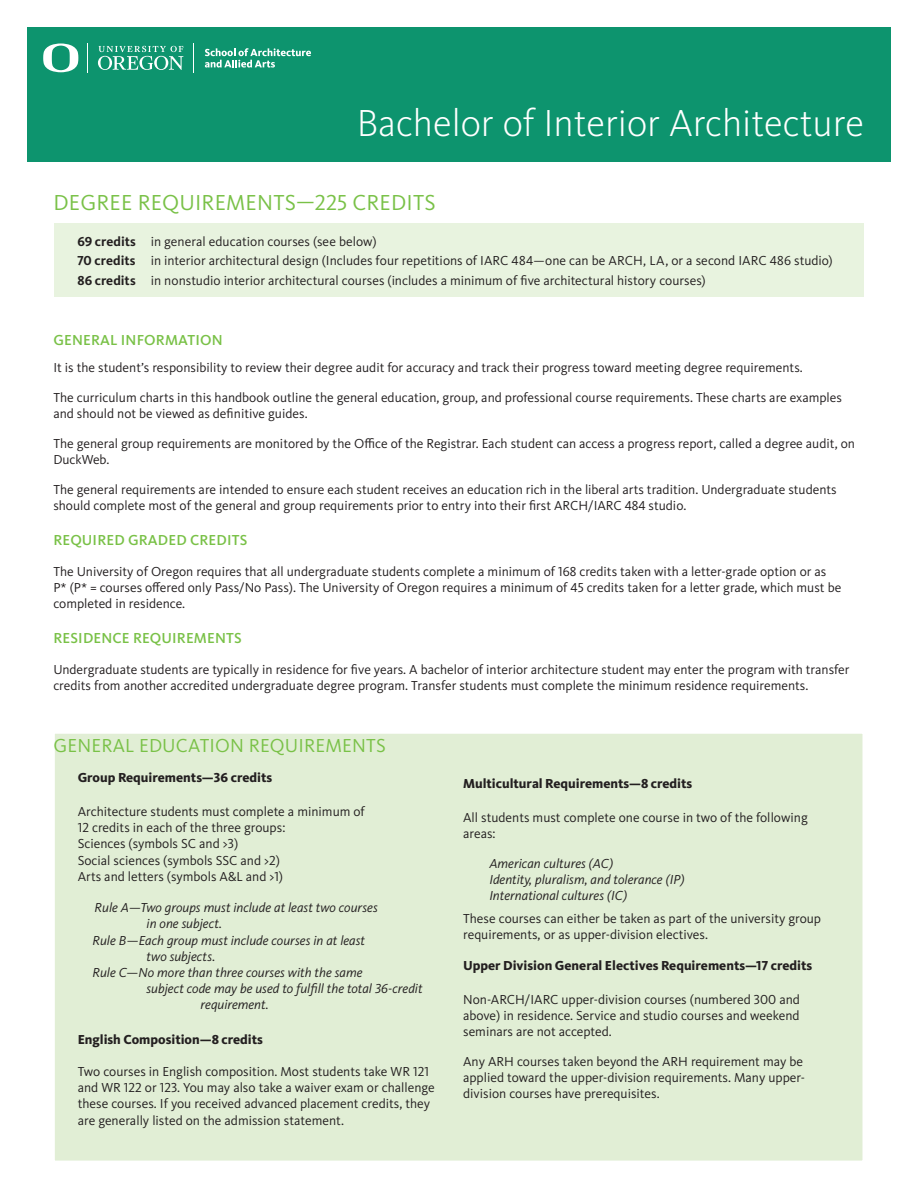
<style>
.page{position:relative;width:918px;height:1188px;background:#fff}
.page>*{position:absolute;margin:0;border:0;box-sizing:border-box;transform-origin:0 0}
.A_Head{font:300 39px "Kievit Pro";color:#fff}
.B_Head{font:22.5px "Kievit Pro";letter-spacing:.01em;color:#79c147}
.B_Head-2{font:19.5px "Kievit Pro";letter-spacing:.01em;color:#79c147}
.D_Head{font:500 15px "Kievit Pro";letter-spacing:.01em;color:#79c147}
.Body{font:13.5px/16.2px "Kievit Pro";color:#231f20}
.Body_Italic{font:italic 13.5px/16.2px "Kievit Pro";color:#231f20}
.C_Head{font:800 13.5px "Kievit Pro";color:#231f20}
.s1{font-weight:700}
</style>
<div class="page">
<div style="left:54px;top:224px;width:810px;height:73px;background:#e8f3df"></div>
<div style="left:27px;top:27px;width:864px;height:134px;background:#0d946e"></div>
<div style="left:54px;top:733px;width:809px;height:428px;background:#e1eed5"></div>
<div style="left:53px;top:732px;width:811px;height:430px;border:2px solid #fff"></div>
<svg style="left:98px;top:46px;width:85px;height:24px"></svg>
<svg style="left:43px;top:43px;width:35px;height:29px"></svg>
<svg style="left:205px;top:48px;width:106px;height:20px"></svg>
<svg style="left:87px;top:43px;width:1px;height:29px"></svg>
<svg style="left:193px;top:43px;width:1px;height:29px"></svg>
<p class="A_Head" style="left:357px;top:100px;width:509px">Bachelor of Interior Architecture</p>
<p class="B_Head" style="left:53px;top:189px;width:384px">DEGREE REQUIREMENTS—225 CREDITS</p>
<p class="Body" style="left:77px;top:233px;width:301px"><span class="s1">69 credits</span> in general education courses (see below)</p>
<p class="Body" style="left:77px;top:252px;width:757px"><span class="s1">70 credits</span> in interior architectural design (Includes four repetitions of IARC 484—one can be ARCH, LA, or a second IARC 486 studio)</p>
<p class="Body" style="left:77px;top:272px;width:630px"><span class="s1">86 credits</span> in nonstudio interior architectural courses (includes a minimum of five architectural history courses)</p>
<p class="D_Head" style="left:53px;top:331px;width:171px">GENERAL INFORMATION</p>
<p class="Body" style="left:53px;top:359px;width:751px">It is the student’s responsibility to review their degree audit for accuracy and track their progress toward meeting degree requirements.</p>
<p class="Body" style="left:53px;top:389px;width:790px">The curriculum charts in this handbook outline the general education, group, and professional course requirements. These charts are examples and should not be viewed as definitive guides.</p>
<p class="Body" style="left:53px;top:435px;width:803px">The general group requirements are monitored by the Office of the Registrar. Each student can access a progress report, called a degree audit, on<br>DuckWeb.</p>
<p class="Body" style="left:53px;top:481px;width:785px">The general requirements are intended to ensure each student receives an education rich in the liberal arts tradition. Undergraduate students should complete most of the general and group requirements prior to entry into their first ARCH/IARC 484 studio.</p>
<p class="D_Head" style="left:53px;top:531px;width:196px">REQUIRED GRADED CREDITS</p>
<p class="Body" style="left:53px;top:563px;width:789px">The University of Oregon requires that all undergraduate students complete a minimum of 168 credits taken with a letter-grade option or as<br>P* (P* = courses offered only Pass/No Pass). The University of Oregon requires a minimum of 45 credits taken for a letter grade, which must be completed in residence.</p>
<p class="D_Head" style="left:53px;top:629px;width:190px">RESIDENCE REQUIREMENTS</p>
<p class="Body" style="left:53px;top:661px;width:798px">Undergraduate students are typically in residence for five years. A bachelor of interior architecture student may enter the program with transfer credits from another accredited undergraduate degree program. Transfer students must complete the minimum residence requirements.</p>
<p class="B_Head-2" style="left:53px;top:734px;width:334px">GENERAL EDUCATION REQUIREMENTS</p>
<p class="C_Head" style="left:78px;top:770px;width:196px">Group Requirements—36 credits</p>
<p class="Body" style="left:78px;top:803px;width:289px">Architecture students must complete a minimum of 12 credits in each of the three groups:<br>Sciences (symbols SC and &gt;3)<br>Social sciences (symbols SSC and &gt;2)<br>Arts and letters (symbols A&amp;L and &gt;1)</p>
<p class="Body_Italic" style="left:95px;top:900px;width:285px">Rule A—Two groups must include at least two courses</p>
<p class="Body_Italic" style="left:147px;top:916px;width:77px">in one subject.</p>
<p class="Body_Italic" style="left:93px;top:932px;width:274px">Rule B—Each group must include courses in at least</p>
<p class="Body_Italic" style="left:147px;top:948px;width:70px">two subjects.</p>
<p class="Body_Italic" style="left:93px;top:964px;width:271px">Rule C—No more than three courses with the same</p>
<p class="Body_Italic" style="left:147px;top:981px;width:277px">subject code may be used to fulfill the total 36-credit</p>
<p class="Body_Italic" style="left:201px;top:997px;width:70px">requirement.</p>
<p class="C_Head" style="left:78px;top:1031px;width:187px">English Composition—8 credits</p>
<p class="Body" style="left:78px;top:1063px;width:359px">Two courses in English composition. Most students take WR 121 and WR 122 or 123. You may also take a waiver exam or challenge these courses. If you received advanced placement credits, they are generally listed on the admission statement.</p>
<p class="C_Head" style="left:463px;top:775px;width:231px">Multicultural Requirements—8 credits</p>
<p class="Body" style="left:463px;top:809px;width:346px">All students must complete one course in two of the following areas:</p>
<p class="Body_Italic" style="left:489px;top:855px;width:197px">American cultures (AC)<br>Identity, pluralism, and tolerance (IP)<br>International cultures (IC)</p>
<p class="Body" style="left:463px;top:910px;width:359px">These courses can either be taken as part of the university group requirements, or as upper-division electives.</p>
<p class="C_Head" style="left:463px;top:958px;width:351px">Upper Division General Electives Requirements—17 credits</p>
<p class="Body" style="left:463px;top:991px;width:338px;text-align:justify">Non-ARCH/IARC upper-division courses (numbered 300 and above) in residence. Service and studio courses and weekend seminars are not accepted.</p>
<p class="Body" style="left:463px;top:1053px;width:343px">Any ARH courses taken beyond the ARH requirement may be applied toward the upper-division requirements. Many upper&shy;division courses have prerequisites.</p>
</div>
